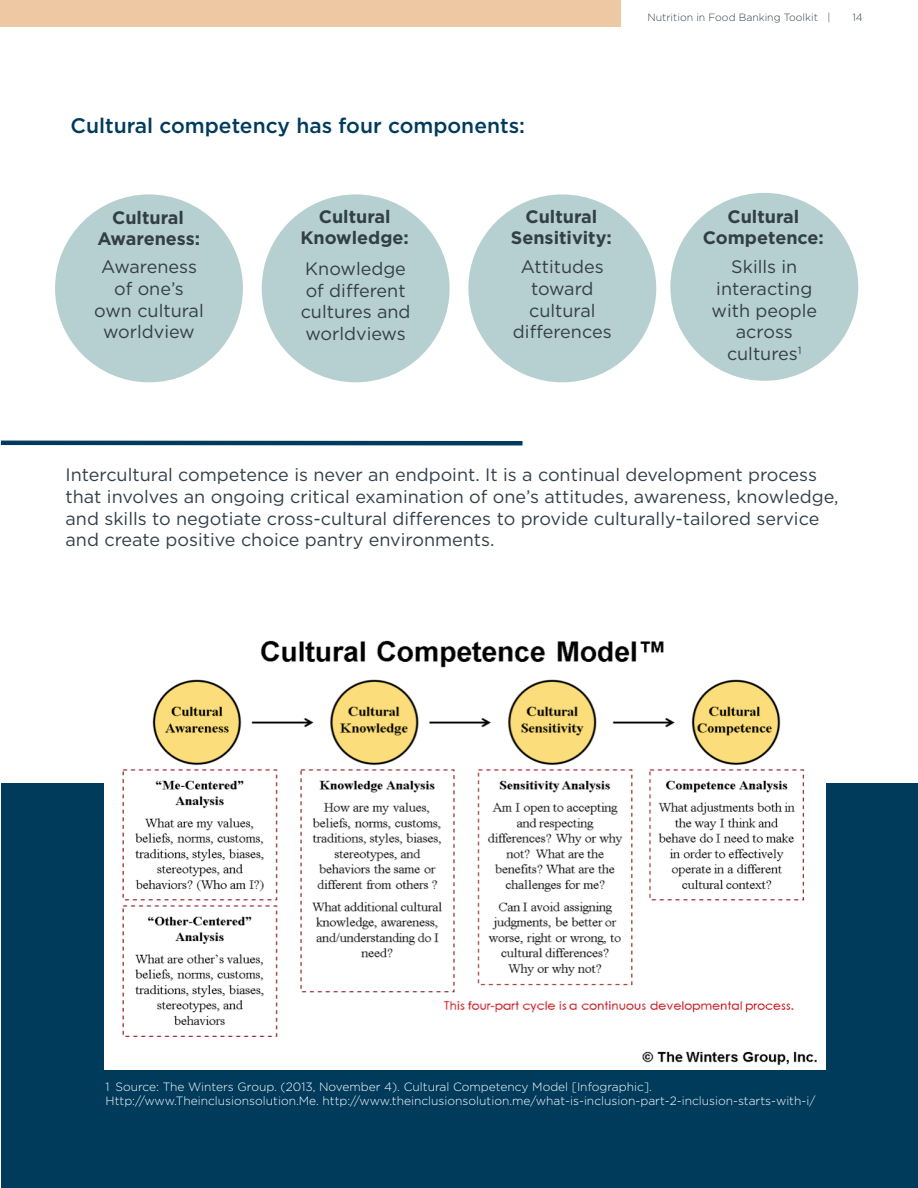
<style>
.page{position:relative;width:918px;height:1188px;background:#fff}
.page>*{position:absolute;margin:0;border:0;box-sizing:border-box;transform-origin:0 0}
.t1{font:500 21px "Gotham";color:#003b5c}
.t2{font:18px/21.6px "Gotham";color:#333f48;text-align:center}
.t3{font:700 18px/21.6px "Gotham";color:#333f48;text-align:center}
.t4{font:300 12px "Gotham";color:#fff}
.t5{font:300 10.5px "Gotham";color:#333f48}
</style>
<div class="page">
<div style="left:1px;top:783px;width:917px;height:405px;background:#003b5c"></div>
<div style="left:55px;top:194px;width:188px;height:188px;background:#b6cfd0;border-radius:50%"></div>
<div style="left:262px;top:194px;width:188px;height:188px;background:#b6cfd0;border-radius:50%"></div>
<div style="left:468px;top:194px;width:188px;height:188px;background:#b6cfd0;border-radius:50%"></div>
<div style="left:670px;top:193px;width:188px;height:188px;background:#b6cfd0;border-radius:50%"></div>
<img style="left:104px;top:640px;width:721px;height:430px">
<svg style="left:0;top:440px;width:523px;height:6px;background:#406c84"></svg>
<div style="left:0;top:0;width:621px;height:27px;background:#edc8a3"></div>
<p class="t1" style="left:71px;top:112px;width:456px">Cultural competency has four components:</p>
<p class="t5" style="left:647px;top:10px;width:184px">Nutrition in Food Banking Toolkit |</p>
<p class="t5" style="left:852px;top:10px;width:12px">14</p>
<p class="t3" style="left:97px;top:207px;width:104px">Cultural<br>Awareness:</p>
<p class="t3" style="left:300px;top:205px;width:110px">Cultural<br>Knowledge:</p>
<p class="t3" style="left:511px;top:205px;width:102px">Cultural<br>Sensitivity:</p>
<p class="t3" style="left:703px;top:205px;width:123px">Cultural<br>Competence:</p>
<p class="t2" style="left:94px;top:256px;width:111px">Awareness of one’s own cultural worldview</p>
<p class="t2" style="left:301px;top:257px;width:111px;text-align:left">Knowledge of different cultures and worldviews</p>
<p class="t2" style="left:513px;top:256px;width:100px">Attitudes toward cultural differences</p>
<p class="t2" style="left:712px;top:256px;width:107px">Skills in interacting with people across cultures<sup>1</sup></p>
<p class="t2" style="left:66px;top:464px;width:753px">Intercultural competence is never an endpoint. It is a continual development process</p>
<p class="t2" style="left:66px;top:486px;width:775px">that involves an ongoing critical examination of one’s attitudes, awareness, knowledge,</p>
<p class="t2" style="left:66px;top:507px;width:755px">and skills to negotiate cross-cultural differences to provide culturally-tailored service</p>
<p class="t2" style="left:66px;top:529px;width:431px">and create positive choice pantry environments.</p>
<p class="t4" style="left:106px;top:1079px;width:548px">1 Source: The Winters Group. (2013, November 4). Cultural Competency Model [Infographic].</p>
<p class="t4" style="left:106px;top:1094px;width:711px">Http://www.Theinclusionsolution.Me. http://www.theinclusionsolution.me/what-is-inclusion-part-2-inclusion-starts-with-i/</p>
</div>
